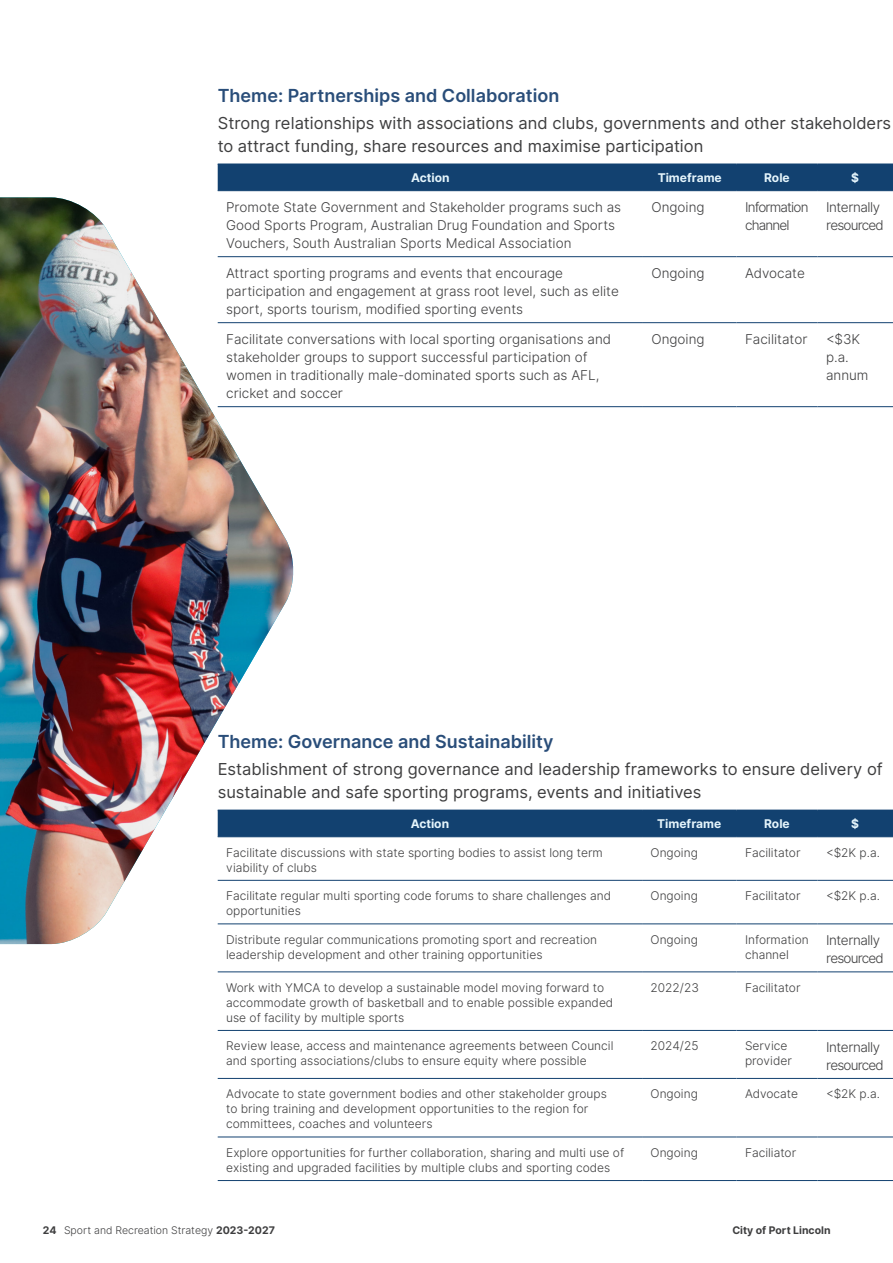
<style>
.page{position:relative;width:893px;height:1263px;background:#fff}
.page>*{position:absolute;margin:0;border:0;box-sizing:border-box;transform-origin:0 0}
.t1{font:600 18px "Inter";color:#294d79}
.intro{font:16.5px/22.5px "Inter";color:#3e3e3f}
.body{font:13.5px/18px "Inter Light BETA";color:#3e3e3f}
.body-2{font:13.5px/18px "Inter Light BETA";letter-spacing:-.035em;color:#3e3e3f}
.body-3{font:13.5px/18px "Inter Light BETA";letter-spacing:-.06em;color:#3e3e3f}
.Table_text{font:12px/15px "Inter Light BETA";color:#3e3e3f}
.Table_Head_text{font:700 12px "Inter";color:#e5f5fc}
.body-4{font:10.5px "Inter Light BETA";color:#3e3e3f}
.t2{font:700 10.5px "Inter";color:#3e3e3f}
.s1{font-family:"Inter";font-weight:700}
</style>
<div class="page">
<div style="left:218px;top:165px;width:675px;height:25px;background:#124170"></div>
<hr style="left:218px;top:256px;width:425px;height:1px;background:#124170">
<hr style="left:643px;top:256px;width:93px;height:1px;background:#124170">
<hr style="left:736px;top:256px;width:81px;height:1px;background:#124170">
<hr style="left:817px;top:256px;width:76px;height:1px;background:#124170">
<hr style="left:218px;top:322px;width:425px;height:1px;background:#124170">
<hr style="left:218px;top:406px;width:425px;height:1px;background:#124170">
<hr style="left:643px;top:322px;width:93px;height:1px;background:#124170">
<hr style="left:736px;top:322px;width:81px;height:1px;background:#124170">
<hr style="left:817px;top:322px;width:76px;height:1px;background:#124170">
<hr style="left:643px;top:406px;width:93px;height:1px;background:#124170">
<hr style="left:736px;top:406px;width:81px;height:1px;background:#124170">
<hr style="left:817px;top:406px;width:76px;height:1px;background:#124170">
<hr style="left:218px;top:163px;width:425px;height:2px;background:#124170">
<hr style="left:643px;top:163px;width:93px;height:2px;background:#124170">
<hr style="left:736px;top:163px;width:81px;height:2px;background:#124170">
<hr style="left:817px;top:163px;width:76px;height:2px;background:#124170">
<hr style="left:218px;top:190px;width:425px;height:1px;background:#124170">
<hr style="left:643px;top:190px;width:93px;height:1px;background:#124170">
<hr style="left:736px;top:190px;width:81px;height:1px;background:#124170">
<hr style="left:817px;top:190px;width:76px;height:1px;background:#124170">
<div style="left:296px;top:811px;width:597px;height:25px;background:#124170"></div>
<hr style="left:218px;top:880px;width:424px;height:1px;background:#124170">
<hr style="left:642px;top:880px;width:94px;height:1px;background:#124170">
<hr style="left:736px;top:880px;width:81px;height:1px;background:#124170">
<hr style="left:817px;top:880px;width:76px;height:1px;background:#124170">
<hr style="left:218px;top:923px;width:424px;height:1px;background:#124170">
<hr style="left:642px;top:923px;width:94px;height:1px;background:#124170">
<hr style="left:736px;top:923px;width:81px;height:1px;background:#124170">
<hr style="left:817px;top:923px;width:76px;height:1px;background:#124170">
<hr style="left:218px;top:971px;width:424px;height:1px;background:#124170">
<hr style="left:642px;top:971px;width:94px;height:1px;background:#124170">
<hr style="left:736px;top:971px;width:81px;height:1px;background:#124170">
<hr style="left:817px;top:971px;width:76px;height:1px;background:#124170">
<hr style="left:218px;top:1030px;width:424px;height:1px;background:#124170">
<hr style="left:642px;top:1030px;width:94px;height:1px;background:#124170">
<hr style="left:736px;top:1030px;width:81px;height:1px;background:#124170">
<hr style="left:817px;top:1030px;width:76px;height:1px;background:#124170">
<hr style="left:218px;top:1078px;width:424px;height:1px;background:#124170">
<hr style="left:642px;top:1078px;width:94px;height:1px;background:#124170">
<hr style="left:736px;top:1078px;width:81px;height:1px;background:#124170">
<hr style="left:817px;top:1078px;width:76px;height:1px;background:#124170">
<hr style="left:218px;top:1136px;width:424px;height:1px;background:#124170">
<hr style="left:642px;top:1136px;width:94px;height:1px;background:#124170">
<hr style="left:736px;top:1136px;width:81px;height:1px;background:#124170">
<hr style="left:817px;top:1136px;width:76px;height:1px;background:#124170">
<hr style="left:218px;top:1180px;width:424px;height:1px;background:#124170">
<hr style="left:642px;top:1180px;width:94px;height:1px;background:#124170">
<hr style="left:736px;top:1180px;width:81px;height:1px;background:#124170">
<hr style="left:817px;top:1180px;width:76px;height:1px;background:#124170">
<hr style="left:218px;top:810px;width:424px;height:1px;background:#124170">
<hr style="left:642px;top:810px;width:94px;height:1px;background:#124170">
<hr style="left:736px;top:810px;width:81px;height:1px;background:#124170">
<hr style="left:817px;top:810px;width:76px;height:1px;background:#124170">
<hr style="left:218px;top:836px;width:424px;height:1px;background:#124170">
<hr style="left:642px;top:836px;width:94px;height:1px;background:#124170">
<hr style="left:736px;top:836px;width:81px;height:1px;background:#124170">
<hr style="left:817px;top:836px;width:76px;height:1px;background:#124170">
<img style="left:0;top:197px;width:296px;height:747px">
<h2 class="t1" style="left:218px;top:83px;width:343px">Theme: Partnerships and Collaboration</h2>
<p class="intro" style="left:218px;top:112px;width:675px">Strong relationships with associations and clubs, governments and other stakeholders to attract funding, share resources and maximise participation</p>
<p class="Table_Head_text" style="left:411px;top:169px;width:40px">Action</p>
<p class="Table_Head_text" style="left:658px;top:169px;width:66px">Timeframe</p>
<p class="Table_Head_text" style="left:764px;top:169px;width:27px">Role</p>
<p class="Table_Head_text" style="left:851px;top:169px;width:9px">$</p>
<p class="body" style="left:226px;top:198px;width:396px">Promote State Government and Stakeholder programs such as<br>Good Sports Program, Australian Drug Foundation and Sports<br>Vouchers, South Australian Sports Medical Association</p>
<p class="body" style="left:651px;top:198px;width:55px">Ongoing</p>
<p class="body-3" style="left:745px;top:198px;width:65px">Information channel</p>
<p class="body-2" style="left:826px;top:198px;width:59px">Internally resourced</p>
<p class="body" style="left:226px;top:264px;width:394px">Attract sporting programs and events that encourage participation and engagement at grass root level, such as elite sport, sports tourism, modified sporting events</p>
<p class="body" style="left:651px;top:264px;width:55px">Ongoing</p>
<p class="body" style="left:745px;top:264px;width:61px">Advocate</p>
<p class="body" style="left:226px;top:330px;width:386px">Facilitate conversations with local sporting organisations and stakeholder groups to support successful participation of women in traditionally male-dominated sports such as AFL, cricket and soccer</p>
<p class="body" style="left:651px;top:330px;width:55px">Ongoing</p>
<p class="body" style="left:745px;top:330px;width:64px">Facilitator</p>
<p class="body" style="left:826px;top:330px;width:44px">&lt;$3K p.a. annum</p>
<h2 class="t1" style="left:218px;top:729px;width:337px">Theme: Governance and Sustainability</h2>
<p class="intro" style="left:218px;top:758px;width:667px">Establishment of strong governance and leadership frameworks to ensure delivery of sustainable and safe sporting programs, events and initiatives</p>
<p class="Table_Head_text" style="left:411px;top:815px;width:40px">Action</p>
<p class="Table_Head_text" style="left:657px;top:815px;width:66px">Timeframe</p>
<p class="Table_Head_text" style="left:764px;top:815px;width:27px">Role</p>
<p class="Table_Head_text" style="left:851px;top:815px;width:9px">$</p>
<p class="Table_text" style="left:226px;top:845px;width:378px">Facilitate discussions with state sporting bodies to assist long term viability of clubs</p>
<p class="Table_text" style="left:651px;top:845px;width:49px">Ongoing</p>
<p class="Table_text" style="left:745px;top:845px;width:57px">Facilitator</p>
<p class="Table_text" style="left:826px;top:845px;width:55px">&lt;$2K p.a.</p>
<p class="Table_text" style="left:226px;top:889px;width:386px">Facilitate regular multi sporting code forums to share challenges and opportunities</p>
<p class="Table_text" style="left:651px;top:889px;width:49px">Ongoing</p>
<p class="Table_text" style="left:745px;top:889px;width:57px">Facilitator</p>
<p class="Table_text" style="left:826px;top:889px;width:55px">&lt;$2K p.a.</p>
<p class="Table_text" style="left:226px;top:932px;width:372px">Distribute regular communications promoting sport and recreation leadership development and other training opportunities</p>
<p class="Table_text" style="left:651px;top:932px;width:49px">Ongoing</p>
<p class="Table_text" style="left:745px;top:932px;width:65px">Information channel</p>
<p class="body-2" style="left:826px;top:932px;width:59px">Internally resourced</p>
<p class="Table_text" style="left:226px;top:980px;width:389px">Work with YMCA to develop a sustainable model moving forward to accommodate growth of basketball and to enable possible expanded use of facility by multiple sports</p>
<p class="Table_text" style="left:651px;top:980px;width:50px">2022/23</p>
<p class="Table_text" style="left:745px;top:980px;width:57px">Facilitator</p>
<p class="Table_text" style="left:226px;top:1039px;width:389px">Review lease, access and maintenance agreements between Council and sporting associations/clubs to ensure equity where possible</p>
<p class="Table_text" style="left:651px;top:1039px;width:49px">2024/25</p>
<p class="Table_text" style="left:745px;top:1039px;width:48px">Service provider</p>
<p class="body-2" style="left:826px;top:1038px;width:59px">Internally resourced</p>
<p class="Table_text" style="left:226px;top:1087px;width:382px">Advocate to state government bodies and other stakeholder groups to bring training and development opportunities to the region for committees, coaches and volunteers</p>
<p class="Table_text" style="left:651px;top:1087px;width:49px">Ongoing</p>
<p class="Table_text" style="left:745px;top:1087px;width:55px">Advocate</p>
<p class="Table_text" style="left:826px;top:1087px;width:55px">&lt;$2K p.a.</p>
<p class="Table_text" style="left:226px;top:1145px;width:399px">Explore opportunities for further collaboration, sharing and multi use of existing and upgraded facilities by multiple clubs and sporting codes</p>
<p class="Table_text" style="left:651px;top:1145px;width:49px">Ongoing</p>
<p class="Table_text" style="left:745px;top:1145px;width:53px">Faciliator</p>
<p class="body-4" style="left:43px;top:1222px;width:233px"><span class="s1">24</span> Sport and Recreation Strategy <span class="s1">2023-2027</span></p>
<p class="t2" style="left:732px;top:1222px;width:100px">City of Port Lincoln</p>
</div>
